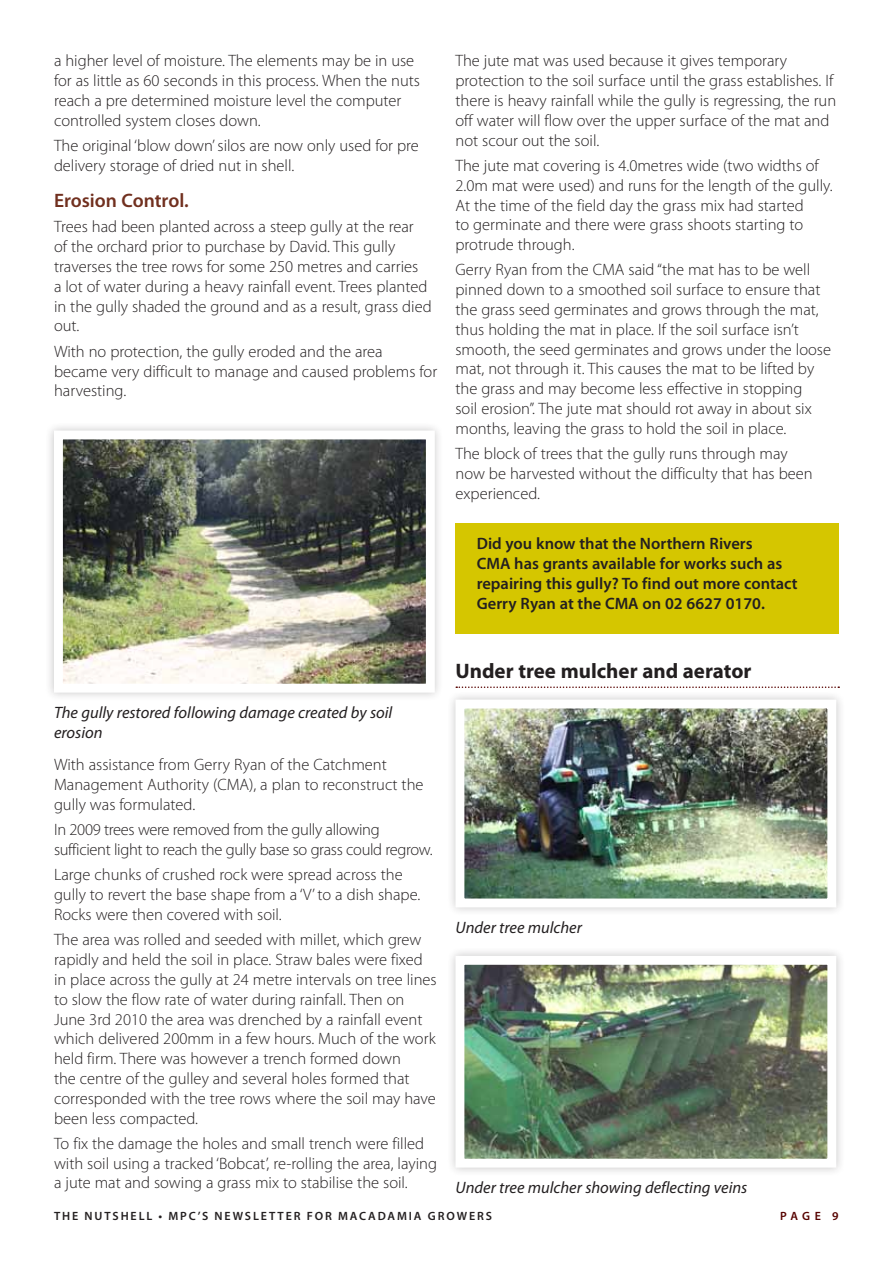
<style>
.page{position:relative;width:893px;height:1263px;background:#fff}
.page>*{position:absolute;margin:0;border:0;box-sizing:border-box;transform-origin:0 0}
.t1{font:700 21px "Myriad Pro";color:#231f20}
.t2{font:600 19.5px "Myriad Pro";color:#71301f}
.t3{font:300 16.5px/19.8px "Myriad Pro";color:#231f20}
.t4{font:600 16.5px/19.8px "Myriad Pro";color:#231f20}
.t5{font:italic 16.5px/19.8px "Myriad Pro";color:#231f20}
.t6{font:300 16.5px/19.8px "Myriad Pro";letter-spacing:-.02em;color:#231f20}
.t7{font:600 12px "Myriad Pro";letter-spacing:.155em;color:#231f20}
.t8{font:600 12px "Myriad Pro";color:#570300}
</style>
<div class="page">
<div style="left:455px;top:523px;width:384px;height:110px;background:#d5c600"></div>
<div style="left:44px;top:421px;width:400px;height:280px;background:#231f20;opacity:.25"></div>
<img style="left:64px;top:440px;width:361px;height:243px">
<div style="left:54px;top:430px;width:381px;height:263px;border:9px solid #fff"></div>
<svg style="left:456px;top:686px;width:383px;height:2px"></svg>
<div style="left:446px;top:690px;width:399px;height:226px;background:#f4f4f4"></div>
<img style="left:465px;top:709px;width:361px;height:188px">
<div style="left:455px;top:699px;width:381px;height:208px;border:9px solid #fff"></div>
<div style="left:446px;top:946px;width:399px;height:230px;background:#231f20;opacity:.25"></div>
<img style="left:465px;top:966px;width:361px;height:191px">
<div style="left:455px;top:956px;width:381px;height:211px;border:9px solid #fff"></div>
<p class="t3" style="left:54px;top:51px;width:367px">a higher level of moisture. The elements may be in use for as little as 60 seconds in this process. When the nuts reach a pre determined moisture level the computer controlled system closes down.</p>
<p class="t3" style="left:54px;top:136px;width:366px">The original ‘blow down’ silos are now only used for pre delivery storage of dried nut in shell.</p>
<p class="t2" style="left:54px;top:190px;width:136px">Erosion Control.</p>
<p class="t3" style="left:54px;top:217px;width:379px">Trees had been planted across a steep gully at the rear<br>of the orchard prior to purchase by David. This gully traverses the tree rows for some 250 metres and carries<br>a lot of water during a heavy rainfall event. Trees planted in the gully shaded the ground and as a result, grass died out.</p>
<p class="t3" style="left:54px;top:342px;width:385px">With no protection, the gully eroded and the area became very difficult to manage and caused problems for harvesting.</p>
<p class="t3" style="left:455px;top:51px;width:382px">The jute mat was used because it gives temporary protection to the soil surface until the grass establishes. If there is heavy rainfall while the gully is regressing, the run off water will flow over the upper surface of the mat and not scour out the soil.</p>
<p class="t3" style="left:455px;top:156px;width:379px">The jute mat covering is 4.0metres wide (two widths of 2.0m mat were used) and runs for the length of the gully.<br>At the time of the field day the grass mix had started<br>to germinate and there were grass shoots starting to protrude through.</p>
<p class="t3" style="left:455px;top:260px;width:377px">Gerry Ryan from the CMA said “the mat has to be well pinned down to a smoothed soil surface to ensure that the grass seed germinates and grows through the mat, thus holding the mat in place. If the soil surface isn’t smooth, the seed germinates and grows under the loose mat, not through it. This causes the mat to be lifted by the grass and may become less effective in stopping<br>soil erosion”. The jute mat should rot away in about six months, leaving the grass to hold the soil in place.</p>
<p class="t3" style="left:455px;top:444px;width:359px">The block of trees that the gully runs through may now be harvested without the difficulty that has been experienced.</p>
<p class="t4" style="left:477px;top:534px;width:322px">Did you know that the Northern Rivers<br>CMA has grants available for works such as repairing this gully? To find out more contact Gerry Ryan at the CMA on 02 6627 0170.</p>
<p class="t5" style="left:54px;top:703px;width:340px">The gully restored following damage created by soil erosion</p>
<p class="t3" style="left:54px;top:755px;width:371px">With assistance from Gerry Ryan of the Catchment<br>Management Authority (CMA), a plan to reconstruct the gully was formulated.</p>
<p class="t6" style="left:54px;top:820px;width:380px">In 2009 trees were removed from the gully allowing sufficient light to reach the gully base so grass could regrow.</p>
<p class="t3" style="left:54px;top:865px;width:368px">Large chunks of crushed rock were spread across the gully to revert the base shape from a ‘V’ to a dish shape.<br>Rocks were then covered with soil.</p>
<p class="t3" style="left:54px;top:930px;width:384px">The area was rolled and seeded with millet, which grew rapidly and held the soil in place. Straw bales were fixed in place across the gully at 24 metre intervals on tree lines to slow the flow rate of water during rainfall. Then on June 3rd 2010 the area was drenched by a rainfall event which delivered 200mm in a few hours. Much of the work held firm. There was however a trench formed down<br>the centre of the gulley and several holes formed that corresponded with the tree rows where the soil may have been less compacted.</p>
<p class="t3" style="left:54px;top:1134px;width:384px">To fix the damage the holes and small trench were filled with soil using a tracked ‘Bobcat’, re-rolling the area, laying a jute mat and sowing a grass mix to stabilise the soil.</p>
<p class="t1" style="left:455px;top:659px;width:297px">Under tree mulcher and aerator</p>
<p class="t5" style="left:455px;top:918px;width:128px">Under tree mulcher</p>
<p class="t5" style="left:455px;top:1178px;width:293px">Under tree mulcher showing deflecting veins</p>
<p class="t7" style="left:54px;top:1209px;width:60px">The NUTSHELL</p>
<p class="t7" style="left:158px;top:1209px;width:335px">• MPC’s new slet t er f or mac adamia grow ers</p>
<p class="t8" style="left:780px;top:1209px;width:60px">Page 9</p>
</div>
